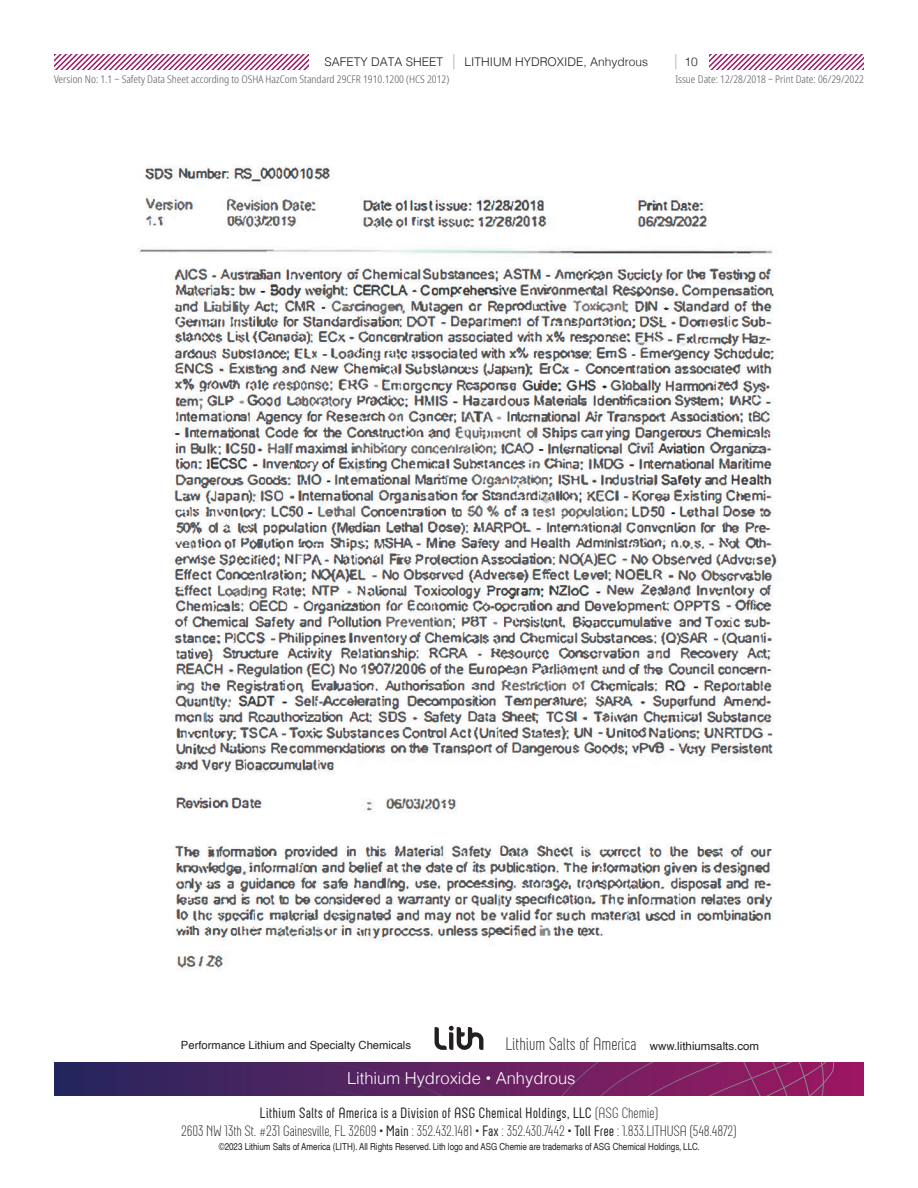
<style>
.page{position:relative;width:918px;height:1188px;background:#fff}
.page>*{position:absolute;margin:0;border:0;box-sizing:border-box;transform-origin:0 0}
.t1{font:300 18px "Neubau";color:#231f20}
.t2{font:300 16.5px "Helvetica";color:#fff}
.t3{font:300 15px/18px "Neubau";letter-spacing:-.01em;color:#231f20;text-align:center}
.t4{font:300 12px "Helvetica";color:#231f20}
.t5{font:11.25px "Helvetica";color:#231f20}
.t6{font:300 condensed 10.5px "Noto Sans";color:#57585a}
.t7{font:condensed 9.75px "Helvetica";color:#231f20}
.s1{font-family:"Helvetica";font-weight:400;font-size:11.55px}
.s2{font-weight:400}
</style>
<div class="page">
<svg style="left:54px;top:54px;width:255px;height:15px"></svg>
<svg style="left:710px;top:54px;width:154px;height:15px"></svg>
<svg style="left:675px;top:54px;width:1px;height:15px"></svg>
<svg style="left:453px;top:54px;width:2px;height:15px"></svg>
<svg style="left:55px;top:1063px;width:809px;height:32px;background:#612261"></svg>
<svg style="left:435px;top:1026px;width:48px;height:24px"></svg>
<img style="left:138px;top:165px;width:640px;height:805px">
<p class="t4" style="left:325px;top:52px;width:120px">SAFETY DATA SHEET</p>
<p class="t4" style="left:465px;top:52px;width:185px">LITHIUM HYDROXIDE, Anhydrous</p>
<p class="t4" style="left:685px;top:52px;width:15px">10</p>
<p class="t6" style="left:54px;top:72px;width:397px">Version No: 1.1 ~ Safety Data Sheet according to OSHA HazCom Standard 29CFR 1910.1200 (HCS 2012)</p>
<p class="t6" style="left:675px;top:72px;width:190px">Issue Date: 12/28/2018 ~ Print Date: 06/29/2022</p>
<p class="t5" style="left:181px;top:1037px;width:232px">Performance Lithium and Specialty Chemicals</p>
<p class="t1" style="left:505px;top:1034px;width:255px">Lithium Salts of America <span class="s1">www.lithiumsalts.com</span></p>
<p class="t2" style="left:347px;top:1064px;width:230px">Lithium Hydroxide <span class="s2">•</span> Anhydrous</p>
<p class="t3" style="left:181px;top:1104px;width:557px"><span class="s2">Lithium Salts of America is a Division of ASG Chemical Holdings, LLC</span> (ASG Chemie)<br>2603 NW 13th St. #231 Gainesville, FL 32609 •<span class="s2">Main</span> : 352.432.1481 • <span class="s2">Fax</span> : 352.430.7442 • <span class="s2">Toll Free</span> : 1.833.LITHUSA (548.4872)</p>
<p class="t7" style="left:219px;top:1141px;width:482px">©2023 Lithium Salts of America (LITH). All Rights Reserved. Lith logo and ASG Chemie are trademarks of ASG Chemical Holdings, LLC.</p>
</div>
